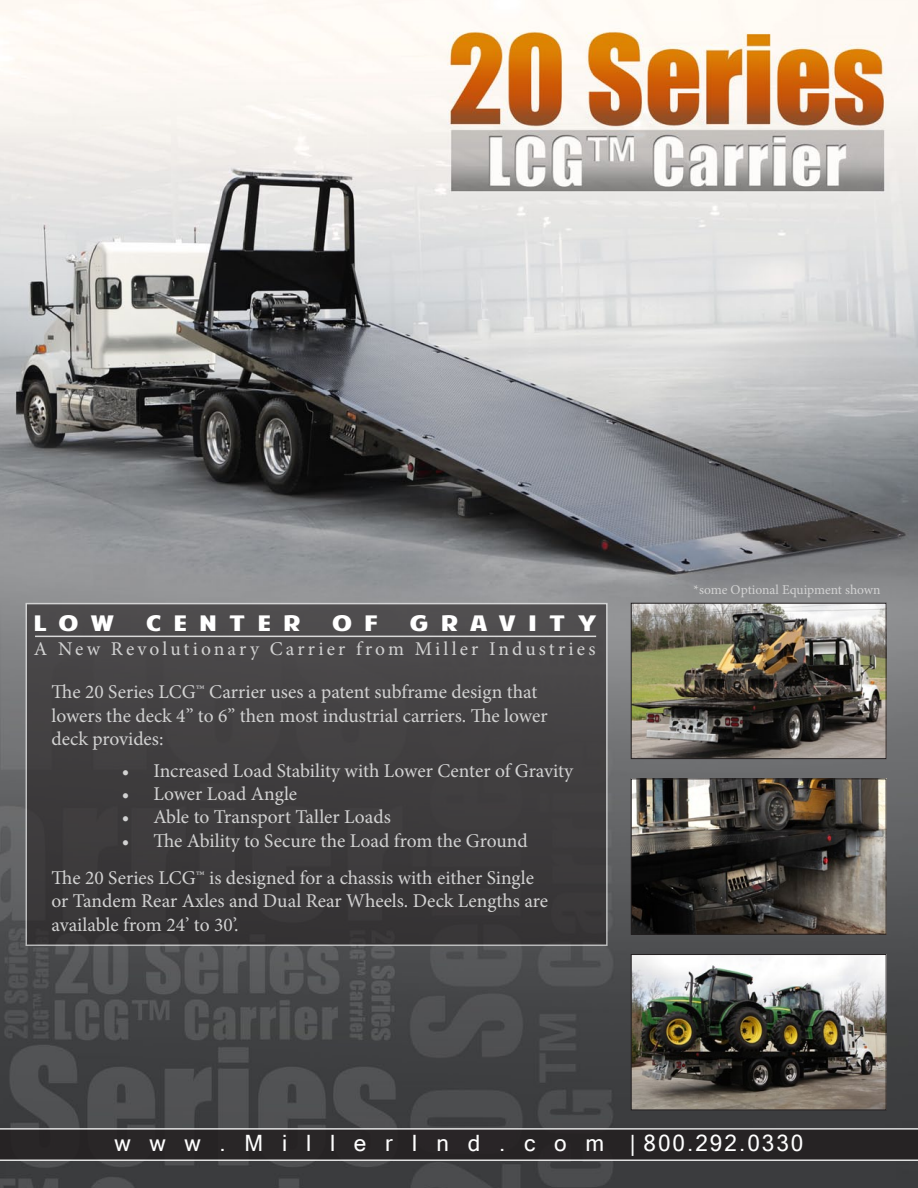
<style>
.page{position:relative;width:918px;height:1188px;background:#fff}
.page>*{position:absolute;margin:0;border:0;box-sizing:border-box;transform-origin:0 0}
.t1{font:22.5px "Microsoft Sans Serif";letter-spacing:.835em;color:#fff}
.t2{font:21.45px "American Purpose";letter-spacing:.38em;color:#fff;scale:1.54 1}
.t3{font:19.5px/23.4px "Minion Pro";color:#d2d2d2}
.t4{font:19.5px "Minion Pro";letter-spacing:.16em;color:#d2d2d2}
.t5{font:13.5px "Minion Pro";letter-spacing:-.005em;color:#d2d2d2}
</style>
<div class="page">
<img style="left:0;top:0;width:918px;height:1188px">
<img style="left:633px;top:605px;width:251px;height:152px">
<div style="left:631px;top:603px;width:255px;height:156px;border:1px solid #231f20"></div>
<img style="left:633px;top:781px;width:251px;height:152px">
<div style="left:631px;top:779px;width:255px;height:156px;border:1px solid #231f20"></div>
<img style="left:633px;top:956px;width:251px;height:152px">
<div style="left:631px;top:954px;width:255px;height:156px;border:1px solid #231f20"></div>
<div style="left:26px;top:604px;width:581px;height:341px;background:linear-gradient(to bottom,#4e4c4d,#353334)"></div>
<hr style="left:35px;top:636px;width:561px;height:1px;background:#d9d9d9">
<svg style="left:0;top:1128px;width:918px;height:33px;background:#383536"></svg>
<p class="t2" style="left:34px;top:615px;width:54px">LOW</p>
<p class="t2" style="left:146px;top:615px;width:102px">CENTER</p>
<p class="t2" style="left:332px;top:615px;width:31px">O F</p>
<p class="t2" style="left:410px;top:615px;width:123px">GRAVITY</p>
<p class="t4" style="left:34px;top:635px;width:563px">A New Revolutionary Carrier from Miller Industries</p>
<p class="t3" style="left:52px;top:681px;width:498px">The 20 Series LCG™ Carrier uses a patent subframe design that lowers the deck 4” to 6” then most industrial carriers. The lower deck provides:</p>
<p class="t3" style="left:122px;top:759px;width:453px">• Increased Load Stability with Lower Center of Gravity</p>
<p class="t3" style="left:122px;top:782px;width:177px">• Lower Load Angle</p>
<p class="t3" style="left:122px;top:806px;width:270px">• Able to Transport Taller Loads</p>
<p class="t3" style="left:122px;top:829px;width:407px">• The Ability to Secure the Load from the Ground</p>
<p class="t3" style="left:52px;top:866px;width:498px">The 20 Series LCG™ is designed for a chassis with either Single or Tandem Rear Axles and Dual Rear Wheels. Deck Lengths are available from 24’ to 30’.</p>
<p class="t5" style="left:694px;top:580px;width:188px">*some Optional Equipment shown</p>
<p class="t1" style="left:115px;top:1131px;width:690px">www.MillerInd.com | 800.292.0330</p>
</div>
